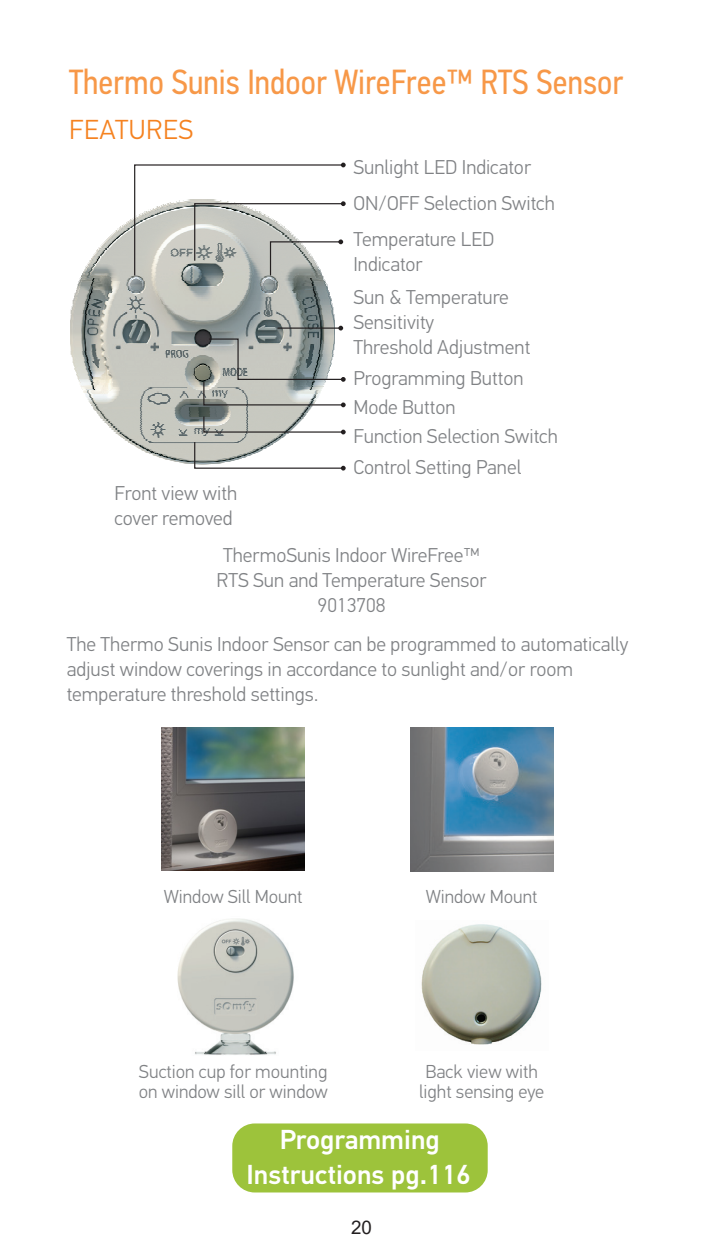
<style>
.page{position:relative;width:720px;height:1260px;background:#fff}
.page>*{position:absolute;margin:0;border:0;box-sizing:border-box;transform-origin:0 0}
.t1{font:35px "PF Din Text Cond Pro";color:#f79848}
.t2{font:500 27.5px/35px "PF Din Text Pro";color:#fff;text-align:center}
.t3{font:300 27.5px "PF Din Text Pro";letter-spacing:.02em;color:#f58220}
.t4{font:300 20px/25px "PF Din Text Pro";color:#808285}
.t5{font:300 18.75px "PF Din Text Pro";color:#808285}
.t6{font:18.75px "Arial";color:#231f20}
</style>
<div class="page">
<div style="left:232px;top:1123px;width:256px;height:69px;background:#9dc33b;border-radius:22px"></div>
<img style="left:421px;top:924px;width:121px;height:121px">
<img style="left:177px;top:918px;width:117px;height:137px">
<img style="left:174px;top:461px;width:16px;height:1px">
<img style="left:169px;top:460px;width:21px;height:1px">
<img style="left:167px;top:459px;width:23px;height:1px">
<img style="left:163px;top:458px;width:27px;height:1px">
<img style="left:161px;top:457px;width:29px;height:1px">
<img style="left:156px;top:456px;width:34px;height:1px">
<img style="left:154px;top:455px;width:36px;height:1px">
<img style="left:152px;top:454px;width:38px;height:1px">
<img style="left:147px;top:452px;width:43px;height:2px">
<img style="left:145px;top:451px;width:45px;height:1px">
<img style="left:143px;top:450px;width:47px;height:1px">
<img style="left:141px;top:449px;width:49px;height:1px">
<img style="left:139px;top:448px;width:51px;height:1px">
<img style="left:137px;top:447px;width:53px;height:1px">
<img style="left:131px;top:444px;width:59px;height:3px">
<img style="left:128px;top:441px;width:62px;height:3px">
<img style="left:126px;top:440px;width:152px;height:1px">
<img style="left:120px;top:435px;width:165px;height:5px">
<img style="left:70px;top:310px;width:265px;height:125px">
<img style="left:71px;top:303px;width:262px;height:7px">
<img style="left:73px;top:299px;width:259px;height:4px">
<img style="left:73px;top:296px;width:257px;height:3px">
<img style="left:75px;top:292px;width:255px;height:4px">
<img style="left:76px;top:285px;width:252px;height:7px">
<img style="left:78px;top:282px;width:249px;height:3px">
<img style="left:79px;top:278px;width:246px;height:5px">
<img style="left:81px;top:275px;width:243px;height:4px">
<img style="left:83px;top:271px;width:50px;height:4px">
<img style="left:85px;top:267px;width:48px;height:4px">
<img style="left:86px;top:265px;width:47px;height:3px">
<img style="left:88px;top:263px;width:45px;height:2px">
<img style="left:89px;top:260px;width:44px;height:3px">
<img style="left:91px;top:257px;width:42px;height:3px">
<img style="left:93px;top:254px;width:40px;height:3px">
<img style="left:94px;top:253px;width:39px;height:2px">
<img style="left:96px;top:250px;width:37px;height:3px">
<img style="left:98px;top:248px;width:35px;height:3px">
<img style="left:99px;top:247px;width:34px;height:2px">
<img style="left:101px;top:246px;width:32px;height:1px">
<img style="left:101px;top:244px;width:32px;height:2px">
<img style="left:103px;top:243px;width:30px;height:1px">
<img style="left:104px;top:241px;width:29px;height:2px">
<img style="left:106px;top:239px;width:27px;height:2px">
<img style="left:107px;top:238px;width:26px;height:2px">
<img style="left:109px;top:236px;width:24px;height:2px">
<img style="left:111px;top:234px;width:22px;height:2px">
<img style="left:113px;top:232px;width:20px;height:2px">
<img style="left:115px;top:231px;width:18px;height:2px">
<img style="left:116px;top:230px;width:17px;height:1px">
<img style="left:118px;top:229px;width:15px;height:1px">
<img style="left:120px;top:227px;width:13px;height:2px">
<img style="left:124px;top:223px;width:9px;height:2px">
<svg style="left:203px;top:415px;width:143px;height:19px"></svg>
<svg style="left:190px;top:441px;width:156px;height:30px"></svg>
<svg style="left:203px;top:338px;width:143px;height:69px;background:#b1b4b1"></svg>
<hr style="left:277px;top:328px;width:64px;height:1px;background:#231f20">
<svg style="left:338px;top:326px;width:5px;height:5px"></svg>
<svg style="left:133px;top:163px;width:213px;height:114px"></svg>
<img style="left:162px;top:727px;width:143px;height:144px">
<img style="left:410px;top:727px;width:143px;height:145px">
<p class="t1" style="left:69px;top:61px;width:556px">Thermo Sunis Indoor WireFree™ RTS Sensor</p>
<p class="t3" style="left:69px;top:114px;width:125px">FEATURES</p>
<p class="t4" style="left:115px;top:481px;width:124px">Front view with</p>
<p class="t4" style="left:115px;top:506px;width:119px">cover removed</p>
<p class="t4" style="left:353px;top:155px;width:179px">Sunlight LED Indicator</p>
<p class="t4" style="left:353px;top:191px;width:203px">ON/OFF Selection Switch</p>
<p class="t4" style="left:353px;top:227px;width:143px">Temperature LED<br>Indicator</p>
<p class="t4" style="left:353px;top:285px;width:157px">Sun &amp; Temperature<br>Sensitivity</p>
<p class="t4" style="left:353px;top:335px;width:178px">Threshold Adjustment</p>
<p class="t4" style="left:353px;top:366px;width:172px">Programming Button</p>
<p class="t4" style="left:353px;top:395px;width:104px">Mode Button</p>
<p class="t4" style="left:353px;top:424px;width:206px">Function Selection Switch</p>
<p class="t4" style="left:353px;top:455px;width:169px">Control Setting Panel</p>
<p class="t4" style="left:217px;top:542px;width:272px;text-align:center">ThermoSunis Indoor WireFree™<br>RTS Sun and Temperature Sensor</p>
<p class="t4" style="left:318px;top:592px;width:69px">9013708</p>
<p class="t4" style="left:67px;top:632px;width:563px">The Thermo Sunis Indoor Sensor can be programmed to automatically adjust window coverings in accordance to sunlight and/or room temperature threshold settings.</p>
<p class="t5" style="left:164px;top:886px;width:140px">Window Sill Mount</p>
<p class="t5" style="left:426px;top:886px;width:113px">Window Mount</p>
<p class="t5" style="left:139px;top:1061px;width:190px">Suction cup for mounting</p>
<p class="t5" style="left:139px;top:1081px;width:191px">on window sill or window</p>
<p class="t5" style="left:425px;top:1061px;width:114px">Back view with</p>
<p class="t5" style="left:419px;top:1081px;width:126px">light sensing eye</p>
<p class="t2" style="left:246px;top:1123px;width:226px">Programming<br>Instructions pg.116</p>
<p class="t6" style="left:351px;top:1214px;width:22px">20</p>
</div>
